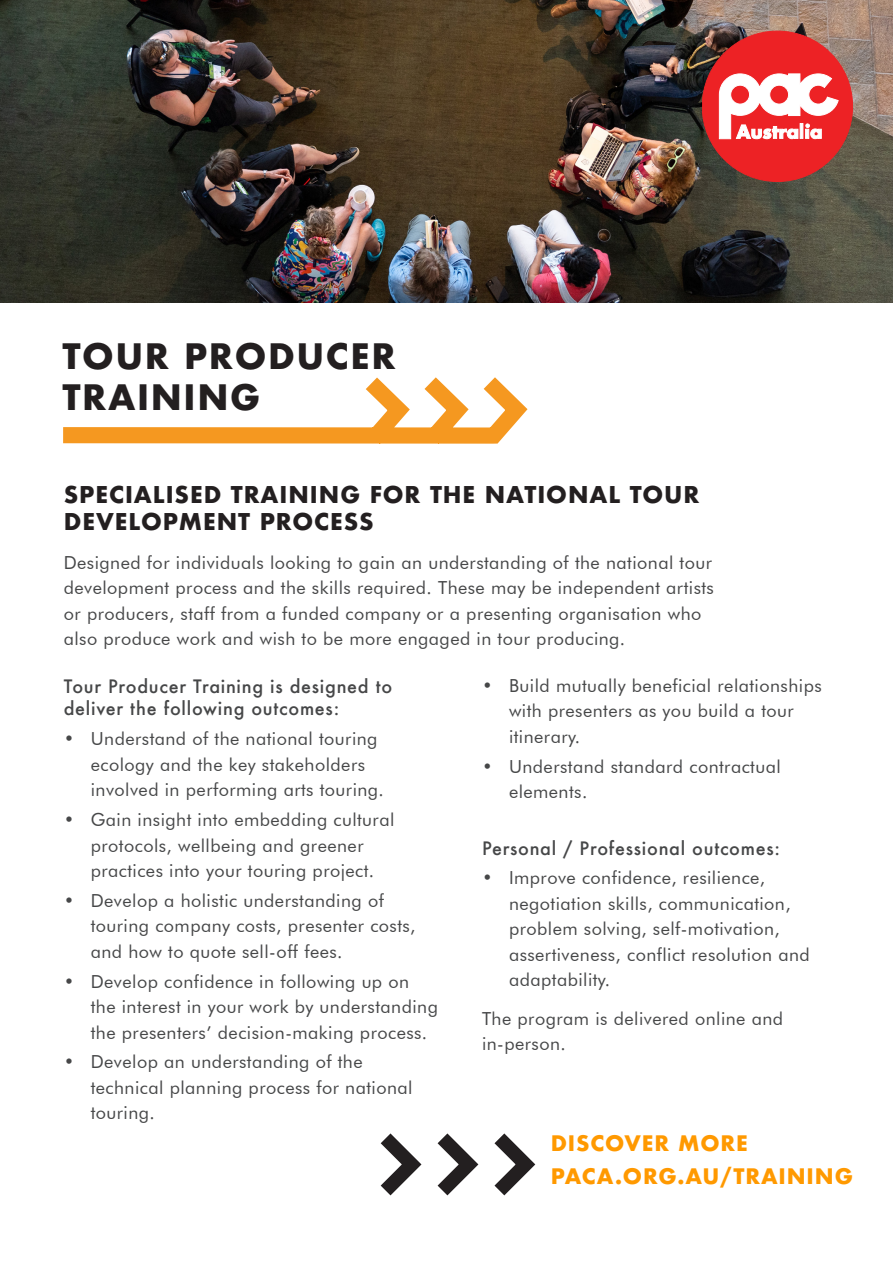
<style>
.page{position:relative;width:893px;height:1263px;background:#fff}
.page>*{position:absolute;margin:0;border:0;box-sizing:border-box;transform-origin:0 0}
.t1{font:700 34.05px/41px "Futura";letter-spacing:.045em;color:#231f20}
.t2{font:700 22.5px/27px "Futura";letter-spacing:.04em;color:#231f20}
.t3{font:700 20.85px "Futura";letter-spacing:.04em;color:#f90}
.Body_text{font:18px/25.5px "Futura BT";letter-spacing:.025em;color:#464748}
.t4{font:500 18px/22.5px "Futura";letter-spacing:.04em;color:#464748}
</style>
<div class="page">
<img style="left:0;top:0;width:893px;height:303px">
<div style="left:702px;top:31px;width:151px;height:150px;background:#ed2225;border-radius:50%"></div>
<svg style="left:719px;top:74px;width:119px;height:65px"></svg>
<svg style="left:380px;top:1133px;width:156px;height:63px"></svg>
<svg style="left:63px;top:377px;width:465px;height:67px"></svg>
<p class="t1" style="left:62px;top:335px;width:335px">TOUR PRODUCER<br>TRAINING</p>
<p class="t2" style="left:64px;top:481px;width:637px">SPECIALISED TRAINING FOR THE NATIONAL TOUR<br>DEVELOPMENT PROCESS</p>
<p class="Body_text" style="left:64px;top:549px;width:652px">Designed for individuals looking to gain an understanding of the national tour development process and the skills required. These may be independent artists or producers, staff from a funded company or a presenting organisation who also produce work and wish to be more engaged in tour producing.</p>
<p class="t4" style="left:64px;top:675px;width:330px">Tour Producer Training is designed to deliver the following outcomes:</p>
<p class="Body_text" style="left:91px;top:726px;width:294px;text-indent:-27px">• Understand of the national touring ecology and the key stakeholders involved in performing arts touring.</p>
<p class="Body_text" style="left:64px;top:807px;width:332px;text-align:center">• Gain insight into embedding cultural protocols, wellbeing and greener practices into your touring project.</p>
<p class="Body_text" style="left:91px;top:887px;width:326px;text-indent:-27px">• Develop a holistic understanding of touring company costs, presenter costs, and how to quote sell-off fees.</p>
<p class="Body_text" style="left:91px;top:968px;width:349px;text-indent:-27px">• Develop confidence in following up on the interest in your work by understanding the presenters’ decision-making process.</p>
<p class="Body_text" style="left:91px;top:1049px;width:323px;text-indent:-27px">• Develop an understanding of the technical planning process for national touring.</p>
<p class="Body_text" style="left:509px;top:672px;width:314px;text-indent:-27px">• Build mutually beneficial relationships with presenters as you build a tour itinerary.</p>
<p class="Body_text" style="left:509px;top:753px;width:273px;text-indent:-27px">• Understand standard contractual elements.</p>
<p class="t4" style="left:482px;top:836px;width:300px">Personal / Professional outcomes:</p>
<p class="Body_text" style="left:509px;top:865px;width:302px;text-indent:-27px">• Improve confidence, resilience, negotiation skills, communication, problem solving, self-motivation, assertiveness, conflict resolution and adaptability.</p>
<p class="Body_text" style="left:482px;top:1005px;width:303px">The program is delivered online and in-person.</p>
<p class="t3" style="left:551px;top:1128px;width:199px">DISCOVER MORE</p>
<p class="t3" style="left:551px;top:1161px;width:304px">PACA.ORG.AU/TRAINING</p>
</div>
